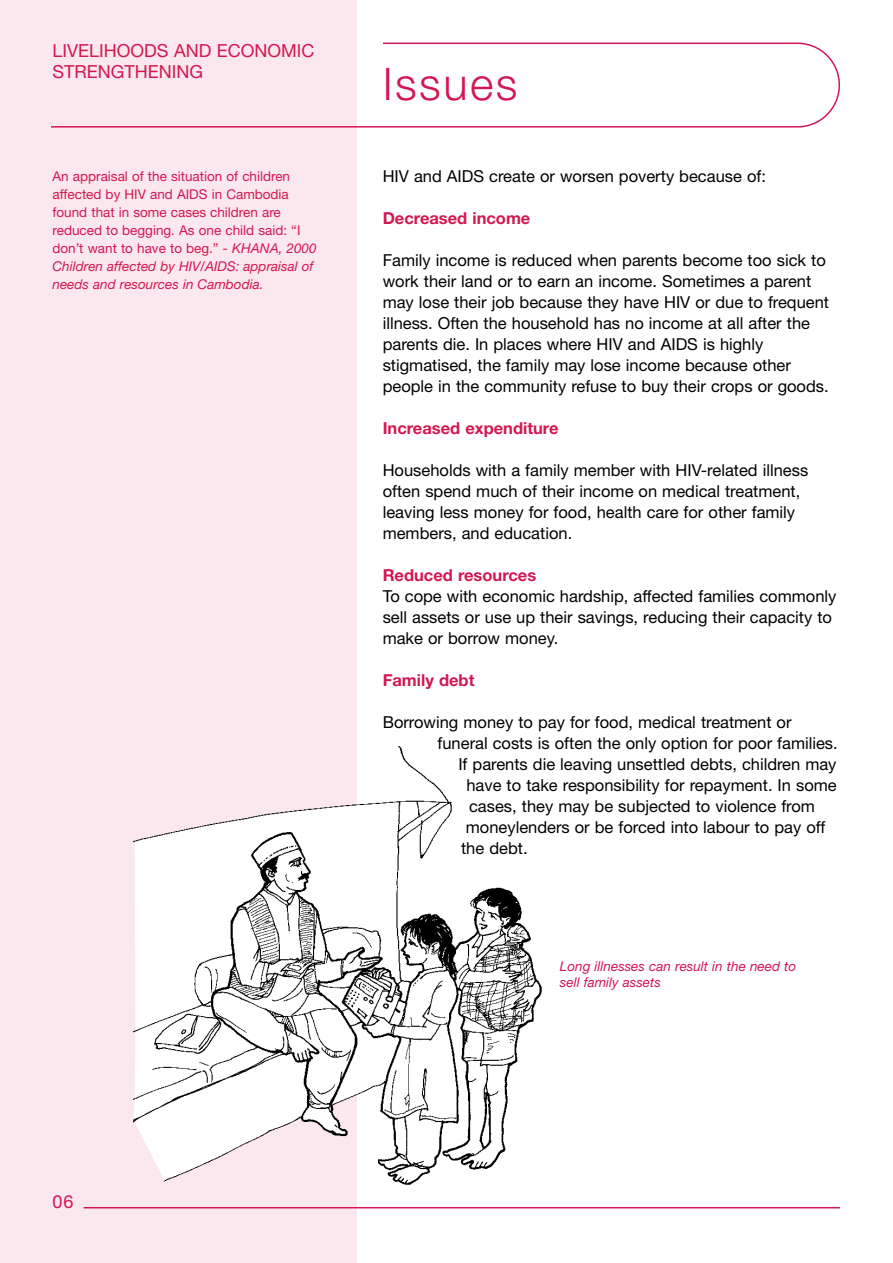
<style>
.page{position:relative;width:893px;height:1263px;background:#fff}
.page>*{position:absolute;margin:0;border:0;box-sizing:border-box;transform-origin:0 0}
.t1{font:300 45px "Helvetica Neue";letter-spacing:.055em;color:#d31751}
.t2{font:18px/21px "Helvetica Neue";color:#d31751}
.t3{font:16.5px/21px "Helvetica Neue";color:#000}
.t4{font:700 16.5px "Helvetica Neue";color:#d31751}
.t5{font:13.5px/18px "Helvetica Neue";color:#d31751}
.t6{font:italic 13.5px/16.5px "Helvetica Neue";color:#d31751}
.s1{font-style:italic}
</style>
<div class="page">
<div style="left:0;top:0;width:357px;height:1263px;background:#fbe8ee"></div>
<svg style="left:51px;top:43px;width:789px;height:85px"></svg>
<div style="left:0;top:22px;width:357px;height:57px;background:#fbe8ee"></div>
<div style="left:357px;top:22px;width:26px;height:57px;background:#fff"></div>
<hr style="left:84px;top:1207px;width:756px;height:1px;background:#d31751">
<img style="left:134px;top:746px;width:408px;height:439px">
<p class="t2" style="left:53px;top:42px;width:264px">LIVELIHOODS AND ECONOMIC<br>STRENGTHENING</p>
<p class="t5" style="left:53px;top:169px;width:266px">An appraisal of the situation of children affected by HIV and AIDS in Cambodia found that in some cases children are reduced to begging. As one child said: “I don’t want to have to beg.” <span class="s1">- KHANA, 2000<br>Children affected by HIV/AIDS: appraisal of needs and resources in Cambodia.</span></p>
<h1 class="t1" style="left:383px;top:68px;width:136px">Issues</h1>
<p class="t3" style="left:383px;top:167px;width:385px">HIV and AIDS create or worsen poverty because of:</p>
<p class="t4" style="left:383px;top:212px;width:149px">Decreased income</p>
<p class="t3" style="left:383px;top:251px;width:448px">Family income is reduced when parents become too sick to work their land or to earn an income. Sometimes a parent may lose their job because they have HIV or due to frequent illness. Often the household has no income at all after the parents die. In places where HIV and AIDS is highly stigmatised, the family may lose income because other people in the community refuse to buy their crops or goods.</p>
<p class="t4" style="left:383px;top:422px;width:177px">Increased expenditure</p>
<p class="t3" style="left:383px;top:461px;width:427px">Households with a family member with HIV-related illness often spend much of their income on medical treatment, leaving less money for food, health care for other family members, and education.</p>
<p class="t4" style="left:383px;top:569px;width:155px">Reduced resources</p>
<p class="t3" style="left:383px;top:587px;width:455px">To cope with economic hardship, affected families commonly sell assets or use up their savings, reducing their capacity to make or borrow money.</p>
<p class="t4" style="left:383px;top:674px;width:93px">Family debt</p>
<p class="t3" style="left:383px;top:713px;width:410px">Borrowing money to pay for food, medical treatment or</p>
<p class="t3" style="left:438px;top:734px;width:402px">funeral costs is often the only option for poor families.</p>
<p class="t3" style="left:458px;top:755px;width:380px">If parents die leaving unsettled debts, children may</p>
<p class="t3" style="left:466px;top:776px;width:372px">have to take responsibility for repayment. In some</p>
<p class="t3" style="left:469px;top:797px;width:347px">cases, they may be subjected to violence from</p>
<p class="t3" style="left:466px;top:818px;width:361px">moneylenders or be forced into labour to pay off</p>
<p class="t3" style="left:461px;top:839px;width:68px">the debt.</p>
<p class="t6" style="left:560px;top:959px;width:238px">Long illnesses can result in the need to sell family assets</p>
<p class="t2" style="left:53px;top:1192px;width:23px">06</p>
</div>
